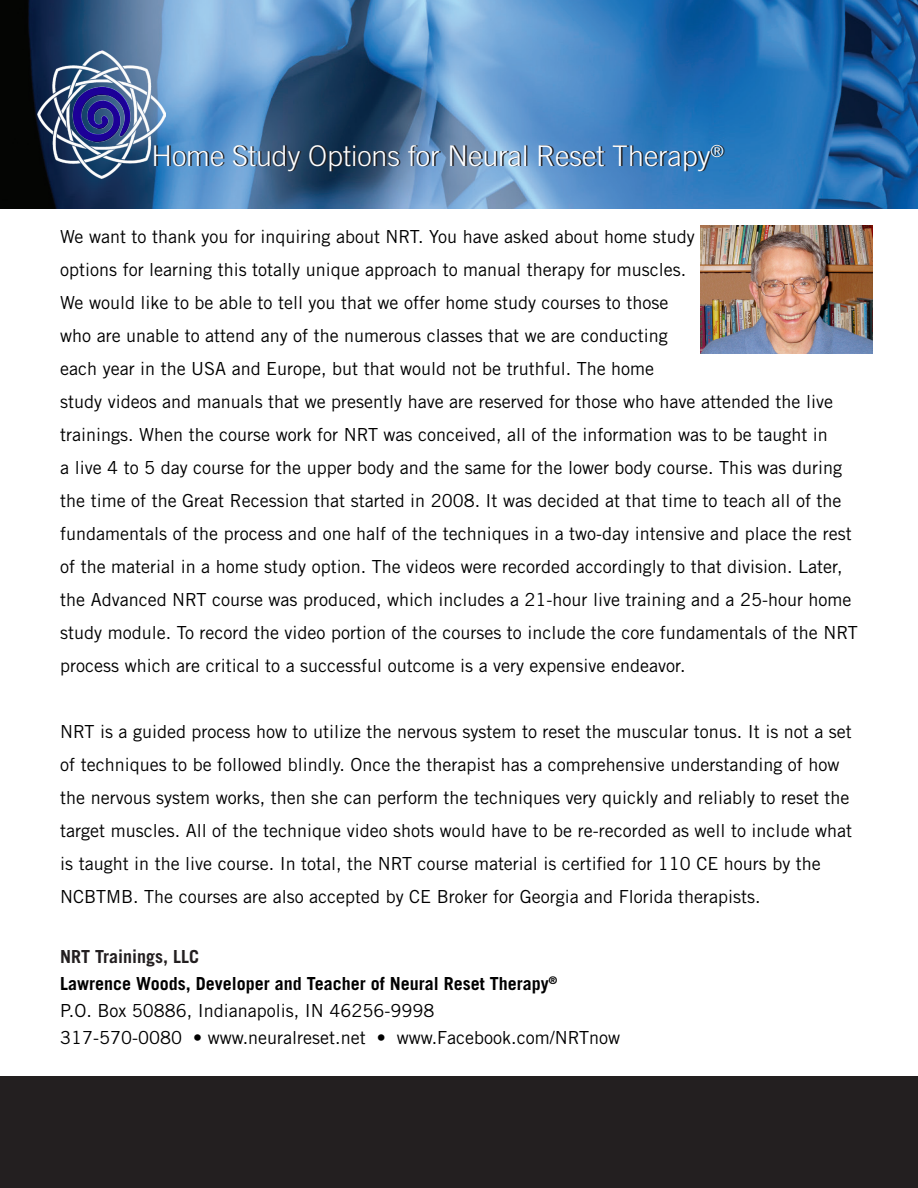
<style>
.page{position:relative;width:918px;height:1188px;background:#fff}
.page>*{position:absolute;margin:0;border:0;box-sizing:border-box;transform-origin:0 0}
.t1{font:300 28.5px "Trade Gothic LT Std";color:#fff}
.t2{font:18px/33px "Trade Gothic LT Std";color:#000}
.t3{font:700 18px/27px "Trade Gothic LT Std";color:#000}
.t4{font:300 16.65px "Trade Gothic LT Std";color:#231f20}
.s1{color:#231f20}
</style>
<div class="page">
<div style="left:0;top:1076px;width:918px;height:112px;background:#231f20"></div>
<img style="left:0;top:0;width:918px;height:209px">
<img style="left:38px;top:50px;width:127px;height:128px">
<img style="left:701px;top:226px;width:171px;height:128px">
<p class="t1" style="left:152px;top:139px;width:560px">Home Study Options for Neural Reset Therapy</p>
<p class="t4" style="left:712px;top:141px;width:15px">®</p>
<p class="t2" style="left:60px;top:220px;width:799px">We want to thank you for inquiring about NRT. You have asked about home study<br>options for learning this totally unique approach to manual therapy for muscles.<br>We would like to be able to tell you that we offer home study courses to those<br>who are unable to attend any of the numerous classes that we are conducting<br>each year in the USA and Europe, but that would not be truthful. The home<br>study videos and manuals that we presently have are reserved for those who have attended the live trainings. When the course work for NRT was conceived, all of the information was to be taught in<br>a live 4 to 5 day course for the upper body and the same for the lower body course. This was during the time of the Great Recession that started in 2008. It was decided at that time to teach all of the fundamentals of the process and one half of the techniques in a two-day intensive and place the rest of the material in a home study option. The videos were recorded accordingly to that division. Later, the Advanced NRT course was produced, which includes a 21-hour live training and a 25-hour home study module. To record the video portion of the courses to include the core fundamentals of the NRT process which are critical to a successful outcome is a very expensive endeavor.</p>
<p class="t2" style="left:60px;top:715px;width:793px">NRT is a guided process how to utilize the nervous system to reset the muscular tonus. It is not a set of techniques to be followed blindly. Once the therapist has a comprehensive understanding of how the nervous system works, then she can perform the techniques very quickly and reliably to reset the target muscles. All of the technique video shots would have to be re-recorded as well to include what is taught in the live course. In total, the NRT course material is certified for 110 CE hours by the NCBTMB. The courses are also accepted by CE Broker for Georgia and Florida therapists.</p>
<p class="t3" style="left:60px;top:943px;width:499px"><span class="s1">NRT Trainings, LLC<br></span>Lawrence Woods, Developer and Teacher of Neural Reset Therapy<sup>®</sup></p>
<p class="t2" style="left:60px;top:994px;width:376px">P.O. Box 50886, Indianapolis, IN 46256-9998</p>
<p class="t2" style="left:60px;top:1021px;width:561px">317-570-0080 • www.neuralreset.net • www.Facebook.com/NRTnow</p>
</div>
